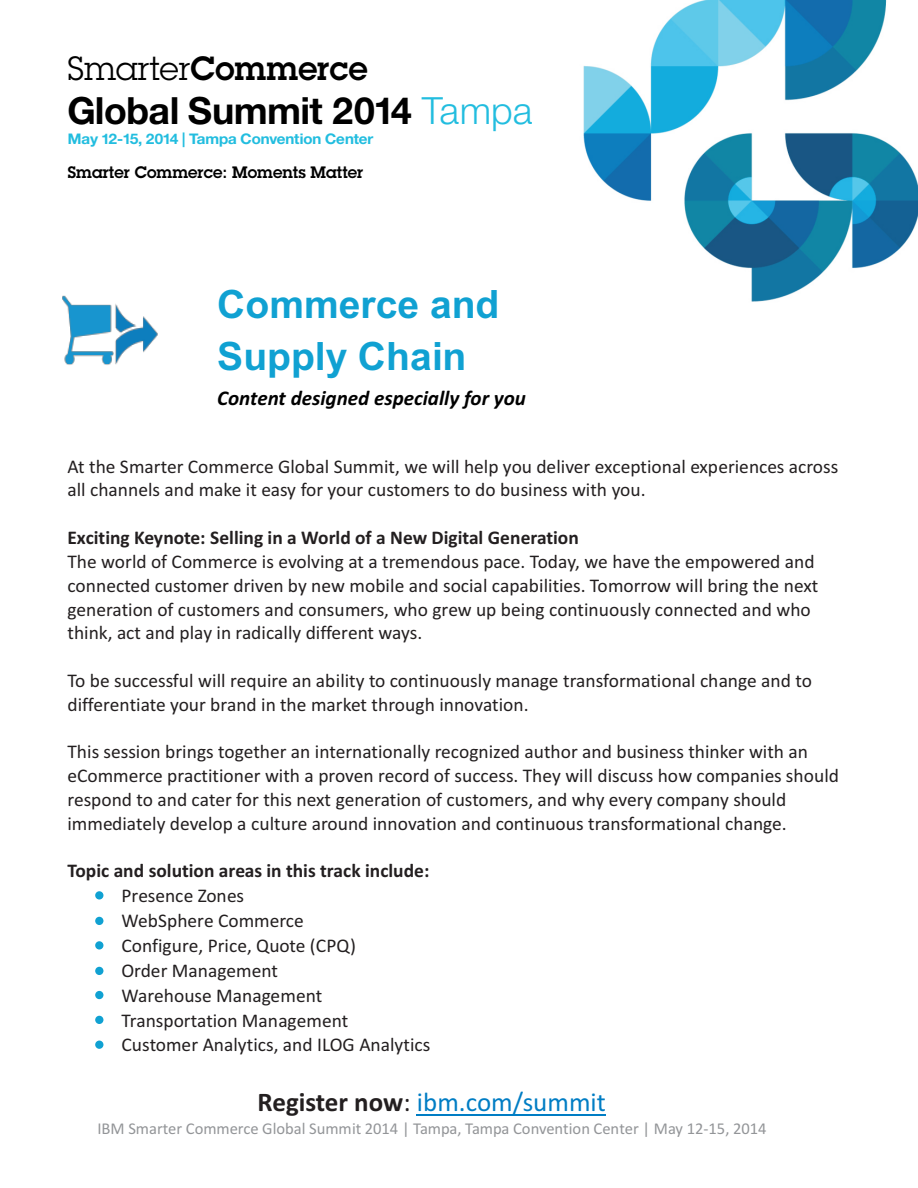
<style>
.page{position:relative;width:918px;height:1188px;background:#fff}
.page>*{position:absolute;margin:0;border:0;box-sizing:border-box;transform-origin:0 0}
.t1{font:700 39px/51.8px "Arial";color:#10a1d2}
.t2{font:700 37.5px "Helv Neue Boldfor IBM";color:#000}
.t3{font:600 32.7px "Lubalin Graph Std";color:#000}
.t4{font:27px "Calibri";color:#007dc4}
.t5{font:italic 700 21px "Calibri";color:#000}
.t6{font:19.5px/23.9px "Calibri";color:#231f20}
.t7{font:700 19.5px "Calibri";color:#231f20}
.t8{font:16.5px "Calibri";color:#939598}
.t9{font:600 16.2px "Lubalin Graph Std";color:#000}
.t10{font:700 14.7px "Helv Neue Boldfor IBM";color:#22bddf;scale:1.05 1}
.s1{font-weight:400}
.s2{font-family:"Helv Neue Lightfor IBM";font-weight:400;color:#22bddf}
.s3{font-weight:700;color:#231f20}
.s4{color:#231f20}
</style>
<div class="page">
<img style="left:583px;top:0;width:335px;height:302px">
<div style="left:560px;top:213px;width:73px;height:115px;background:#fff"></div>
<hr style="left:417px;top:1114px;width:189px;height:2px;background:#007dc4">
<img style="left:62px;top:295px;width:96px;height:70px">
<div style="left:95px;top:891px;width:8px;height:9px;background:#10a1d2;border-radius:50%"></div>
<div style="left:95px;top:917px;width:8px;height:8px;background:#10a1d2;border-radius:50%"></div>
<div style="left:95px;top:941px;width:8px;height:9px;background:#10a1d2;border-radius:50%"></div>
<div style="left:95px;top:967px;width:8px;height:8px;background:#10a1d2;border-radius:50%"></div>
<div style="left:95px;top:991px;width:8px;height:8px;background:#10a1d2;border-radius:50%"></div>
<div style="left:95px;top:1016px;width:8px;height:8px;background:#10a1d2;border-radius:50%"></div>
<div style="left:95px;top:1041px;width:8px;height:8px;background:#10a1d2;border-radius:50%"></div>
<h3 class="t3" style="left:68px;top:57px;width:301px"><span class="s1">Smarter</span>Commerce</h3>
<h2 class="t2" style="left:68px;top:97px;width:466px">Global Summit 2014 <span class="s2">Tampa</span></h2>
<p class="t10" style="left:68px;top:133px;width:292px">May 12-15, 2014 | Tampa Convention Center</p>
<p class="t9" style="left:68px;top:166px;width:297px">Smarter Commerce: Moments Matter</p>
<h1 class="t1" style="left:217px;top:282px;width:284px">Commerce and<br>Supply Chain</h1>
<p class="t5" style="left:217px;top:389px;width:310px">Content designed especially for you</p>
<p class="t6" style="left:68px;top:456px;width:772px">At the Smarter Commerce Global Summit, we will help you deliver exceptional experiences across all channels and make it easy for your customers to do business with you.</p>
<p class="t7" style="left:68px;top:529px;width:513px">Exciting Keynote: Selling in a World of a New Digital Generation</p>
<p class="t6" style="left:68px;top:551px;width:752px">The world of Commerce is evolving at a tremendous pace. Today, we have the empowered and connected customer driven by new mobile and social capabilities. Tomorrow will bring the next generation of customers and consumers, who grew up being continuously connected and who think, act and play in radically different ways.</p>
<p class="t6" style="left:68px;top:670px;width:746px">To be successful will require an ability to continuously manage transformational change and to differentiate your brand in the market through innovation.</p>
<p class="t6" style="left:68px;top:741px;width:773px">This session brings together an internationally recognized author and business thinker with an eCommerce practitioner with a proven record of success. They will discuss how companies should respond to and cater for this next generation of customers, and why every company should immediately develop a culture around innovation and continuous transformational change.</p>
<p class="t7" style="left:68px;top:863px;width:363px">Topic and solution areas in this track include:</p>
<p class="t6" style="left:122px;top:885px;width:310px;line-height:24.9px">Presence Zones<br>WebSphere Commerce<br>Configure, Price, Quote (CPQ)<br>Order Management<br>Warehouse Management<br>Transportation Management<br>Customer Analytics, and ILOG Analytics</p>
<h3 class="t4" style="left:258px;top:1091px;width:350px"><span class="s3">Register now</span><span class="s4">:</span> ibm.com/summit</h3>
<p class="t8" style="left:97px;top:1121px;width:671px">IBM Smarter Commerce Global Summit 2014 | Tampa, Tampa Convention Center | May 12-15, 2014</p>
</div>
